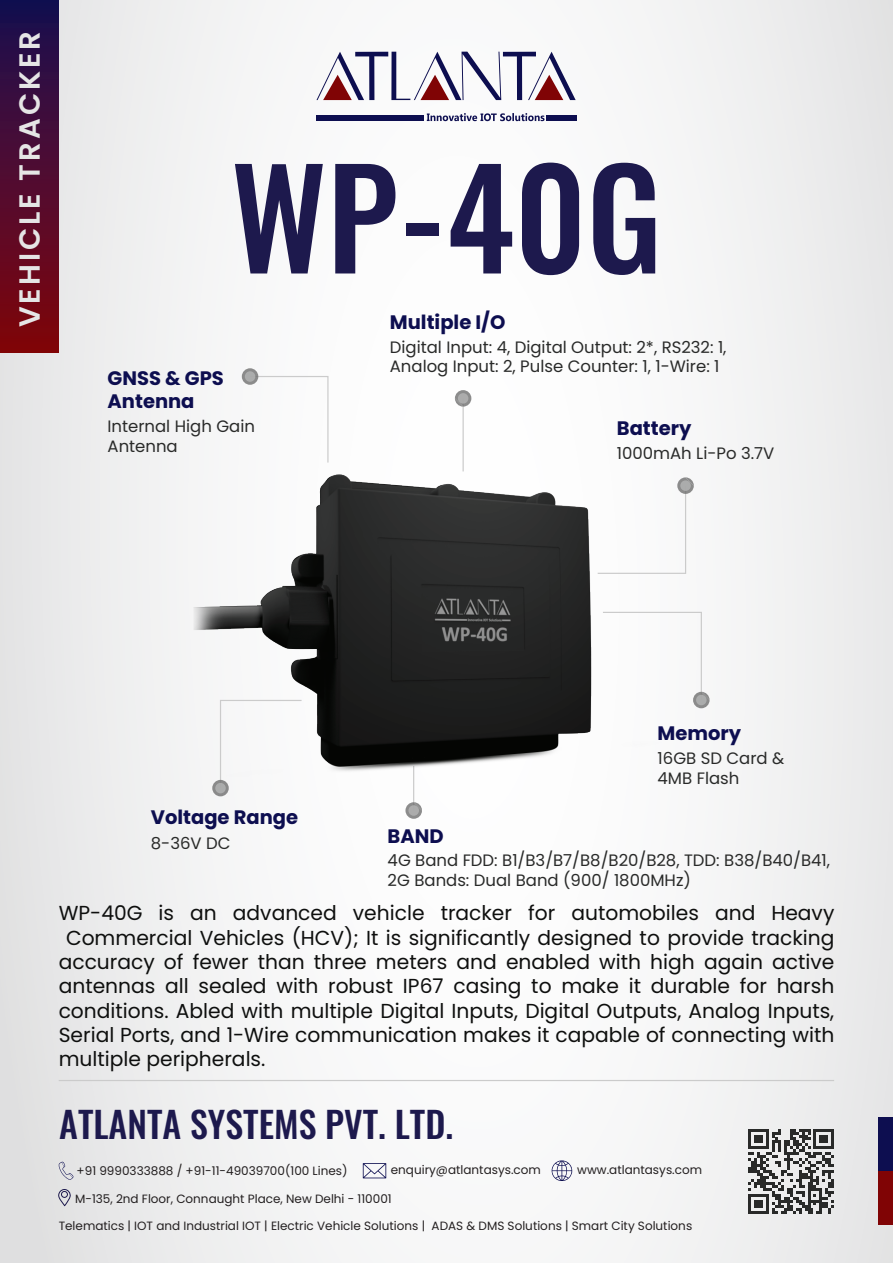
<style>
.page{position:relative;width:893px;height:1263px;background:#fff}
.page>*{position:absolute;margin:0;border:0;box-sizing:border-box;transform-origin:0 0}
.t1{font:500 135.15px "Oswald";color:#1d194d}
.t2{font:500 36px "Oswald";color:#1d194d}
.t3{font:600 29.1px "Poppins";letter-spacing:.1em;color:#e5e5e5}
.t4{font:20.25px "Poppins";color:#0e0f0e}
.t5{font:700 19.5px/23.4px "Poppins";color:#0d0e50}
.t6{font:16.5px/19.8px "Poppins";color:#292a29}
.t7{font:12px/26.2px "Poppins";color:#231f20}
</style>
<div class="page">
<div style="left:0;top:0;width:893px;height:1263px;background:linear-gradient(to bottom,#f2f2f3,#f0f0f1)"></div>
<div style="left:0;top:0;width:59px;height:352px;background:linear-gradient(to bottom,#191052,#82050b)"></div>
<svg style="left:427px;top:113px;width:117px;height:8px"></svg>
<div style="left:317px;top:115px;width:107px;height:5px;background:#0d0e50"></div>
<div style="left:546px;top:115px;width:30px;height:5px;background:#0d0e50"></div>
<svg style="left:316px;top:52px;width:260px;height:48px"></svg>
<div style="left:878px;top:1171px;width:15px;height:53px;background:#800405"></div>
<div style="left:878px;top:1117px;width:15px;height:54px;background:#0d0e50"></div>
<svg style="left:748px;top:1128px;width:86px;height:86px;background:#8c8c8c"></svg>
<svg style="left:58px;top:1189px;width:14px;height:18px"></svg>
<svg style="left:552px;top:1160px;width:20px;height:21px"></svg>
<svg style="left:363px;top:1163px;width:23px;height:15px"></svg>
<svg style="left:57px;top:1161px;width:17px;height:19px"></svg>
<hr style="left:59px;top:1080px;width:775px;height:1px;background:#cbcbcb">
<svg style="left:663px;top:611px;width:47px;height:97px"></svg>
<div style="left:696px;top:695px;width:11px;height:10px;background:#abacac;border-radius:50%"></div>
<svg style="left:663px;top:477px;width:31px;height:97px"></svg>
<div style="left:680px;top:480px;width:11px;height:11px;background:#abacac;border-radius:50%"></div>
<svg style="left:249px;top:375px;width:80px;height:12px"></svg>
<svg style="left:242px;top:368px;width:16px;height:17px"></svg>
<div style="left:245px;top:371px;width:10px;height:11px;background:#abacac;border-radius:50%"></div>
<img style="left:181px;top:387px;width:482px;height:480px">
<h3 class="t3" style="left:13px;top:327px;width:298px;rotate:-90deg">VEHICLE TRACKER</h3>
<h1 class="t1" style="left:231px;top:98px;width:433px">WP-40G</h1>
<p class="t5" style="left:108px;top:366px;width:118px">GNSS &amp; GPS<br>Antenna</p>
<p class="t5" style="left:390px;top:310px;width:117px">Multiple I/O</p>
<p class="t6" style="left:390px;top:337px;width:338px">Digital Input: 4, Digital Output: 2*, RS232: 1,<br>Analog Input: 2, Pulse Counter: 1, 1-Wire: 1</p>
<p class="t6" style="left:108px;top:416px;width:149px">Internal High Gain<br>Antenna</p>
<p class="t5" style="left:617px;top:417px;width:76px">Battery</p>
<p class="t6" style="left:617px;top:444px;width:159px">1000mAh Li-Po 3.7V</p>
<p class="t5" style="left:658px;top:722px;width:85px">Memory</p>
<p class="t5" style="left:151px;top:806px;width:149px">Voltage Range</p>
<p class="t6" style="left:151px;top:833px;width:81px">8-36V DC</p>
<p class="t5" style="left:388px;top:825px;width:58px">BAND</p>
<p class="t6" style="left:658px;top:748px;width:128px">16GB SD Card &amp;<br>4MB Flash</p>
<p class="t6" style="left:388px;top:851px;width:444px">4G Band FDD: B1/B3/B7/B8/B20/B28, TDD: B38/B40/B41,<br>2G Bands: Dual Band (900/ 1800MHz)</p>
<p class="t4" style="left:59px;top:902px;width:777px">WP-40G is an advanced vehicle tracker for automobiles and Heavy</p>
<p class="t4" style="left:66px;top:926px;width:770px">Commercial Vehicles (HCV); It is significantly designed to provide tracking</p>
<p class="t4" style="left:59px;top:950px;width:777px">accuracy of fewer than three meters and enabled with high again active</p>
<p class="t4" style="left:59px;top:974px;width:777px">antennas all sealed with robust IP67 casing to make it durable for harsh</p>
<p class="t4" style="left:59px;top:999px;width:777px">conditions. Abled with multiple Digital Inputs, Digital Outputs, Analog Inputs,</p>
<p class="t4" style="left:59px;top:1023px;width:777px">Serial Ports, and 1-Wire communication makes it capable of connecting with</p>
<p class="t4" style="left:59px;top:1047px;width:208px">multiple peripherals.</p>
<h2 class="t2" style="left:59px;top:1092px;width:396px">ATLANTA SYSTEMS PVT. LTD.</h2>
<p class="t7" style="left:77px;top:1157px;width:272px">+91 9990333888 / +91-11-49039700(100 Lines)</p>
<p class="t7" style="left:391px;top:1156px;width:152px">enquiry@atlantasys.com</p>
<p class="t7" style="left:577px;top:1156px;width:126px">www.atlantasys.com</p>
<p class="t7" style="left:59px;top:1186px;width:635px;text-indent:16px">M-135, 2nd Floor, Connaught Place, New Delhi - 110001<br>Telematics | IOT and Industrial IOT | Electric Vehicle Solutions | ADAS &amp; DMS Solutions | Smart City Solutions</p>
</div>
